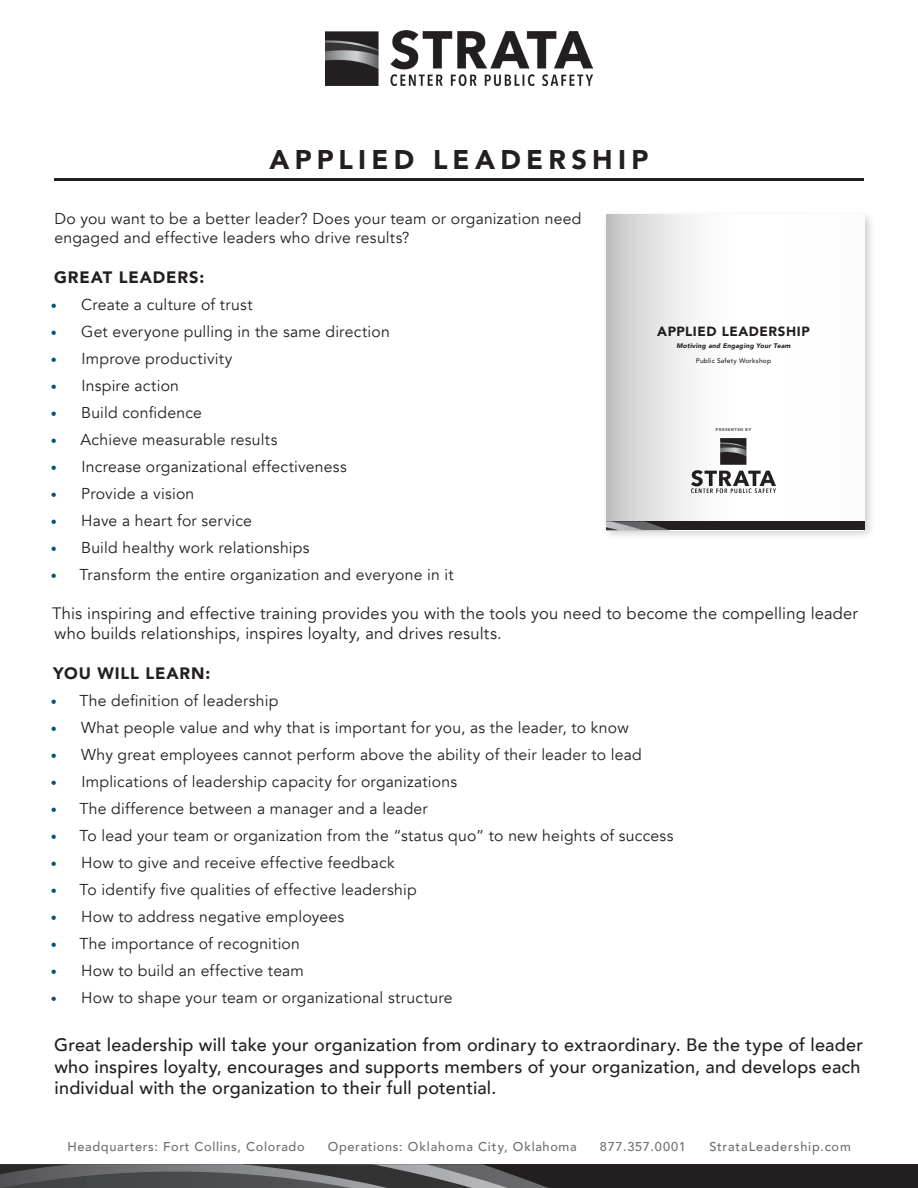
<style>
.page{position:relative;width:918px;height:1188px;background:#fff}
.page>*{position:absolute;margin:0;border:0;box-sizing:border-box;transform-origin:0 0}
.t1{font:900 27px "Avenir";letter-spacing:.195em;color:#231f20}
.t2{font:500 18px/21.6px "Avenir";letter-spacing:.01em;color:#231f20}
.t3{font:16.5px/19.8px "Avenir";letter-spacing:.01em;color:#231f20}
.t4{font:900 16.5px "Avenir";letter-spacing:.055em;color:#231f20}
.t5{font:15.75px/18.9px "Avenir";letter-spacing:.015em;color:#231f20}
.t6{font:900 13.35px "Avenir";letter-spacing:.045em;color:#231f20}
.t7{font:500 12.75px "Avenir";letter-spacing:.05em;color:#6d6e71}
.t8{font:italic 900 6.6px "Avenir";letter-spacing:.025em;color:#231f20}
.t9{font:500 6.6px "Avenir";letter-spacing:.025em;color:#231f20}
.t10{font:800 4.2px "Avenir Next";letter-spacing:.085em;color:#231f20}
.s1{font-size:12px;color:#005475}
</style>
<div class="page">
<img style="left:326px;top:31px;width:266px;height:54px">
<div style="left:0;top:1164px;width:918px;height:24px;background:#231f20"></div>
<svg style="left:0;top:1164px;width:548px;height:24px;background:#58595b"></svg>
<hr style="left:54px;top:179px;width:810px;height:2px;background:#231f20">
<div style="left:601px;top:210px;width:276px;height:331px;background:#231f20;opacity:.75"></div>
<svg style="left:606px;top:215px;width:259px;height:306px"></svg>
<img style="left:692px;top:439px;width:83px;height:54px">
<div style="left:606px;top:521px;width:259px;height:9px;background:#231f20"></div>
<svg style="left:606px;top:521px;width:63px;height:9px"></svg>
<p class="t1" style="left:269px;top:137px;width:381px">APPLIED LEADERSHIP</p>
<p class="t5" style="left:54px;top:209px;width:529px">Do you want to be a better leader? Does your team or organization need engaged and effective leaders who drive results?</p>
<p class="t4" style="left:54px;top:263px;width:152px">GREAT LEADERS:</p>
<p class="t5" style="left:51px;top:295px;width:203px"><span class="s1">•</span> Create a culture of trust</p>
<p class="t5" style="left:51px;top:322px;width:341px"><span class="s1">•</span> Get everyone pulling in the same direction</p>
<p class="t5" style="left:51px;top:349px;width:183px"><span class="s1">•</span> Improve productivity</p>
<p class="t5" style="left:51px;top:376px;width:130px"><span class="s1">•</span> Inspire action</p>
<p class="t5" style="left:51px;top:403px;width:153px"><span class="s1">•</span> Build confidence</p>
<p class="t5" style="left:51px;top:430px;width:228px"><span class="s1">•</span> Achieve measurable results</p>
<p class="t5" style="left:51px;top:457px;width:297px"><span class="s1">•</span> Increase organizational effectiveness</p>
<p class="t5" style="left:51px;top:484px;width:145px"><span class="s1">•</span> Provide a vision</p>
<p class="t5" style="left:51px;top:511px;width:203px"><span class="s1">•</span> Have a heart for service</p>
<p class="t5" style="left:51px;top:538px;width:260px"><span class="s1">•</span> Build healthy work relationships</p>
<p class="t5" style="left:51px;top:565px;width:405px"><span class="s1">•</span> Transform the entire organization and everyone in it</p>
<p class="t3" style="left:52px;top:604px;width:807px">This inspiring and effective training provides you with the tools you need to become the compelling leader who builds relationships, inspires loyalty, and drives results.</p>
<p class="t4" style="left:53px;top:659px;width:159px">YOU WILL LEARN:</p>
<p class="t5" style="left:51px;top:691px;width:229px"><span class="s1">•</span> The definition of leadership</p>
<p class="t5" style="left:51px;top:718px;width:579px"><span class="s1">•</span> What people value and why that is important for you, as the leader, to know</p>
<p class="t5" style="left:51px;top:745px;width:592px"><span class="s1">•</span> Why great employees cannot perform above the ability of their leader to lead</p>
<p class="t5" style="left:51px;top:772px;width:408px"><span class="s1">•</span> Implications of leadership capacity for organizations</p>
<p class="t5" style="left:51px;top:799px;width:379px"><span class="s1">•</span> The difference between a manager and a leader</p>
<p class="t5" style="left:51px;top:826px;width:624px"><span class="s1">•</span> To lead your team or organization from the “status quo” to new heights of success</p>
<p class="t5" style="left:51px;top:853px;width:345px"><span class="s1">•</span> How to give and receive effective feedback</p>
<p class="t5" style="left:51px;top:880px;width:367px"><span class="s1">•</span> To identify five qualities of effective leadership</p>
<p class="t5" style="left:51px;top:907px;width:295px"><span class="s1">•</span> How to address negative employees</p>
<p class="t5" style="left:51px;top:934px;width:251px"><span class="s1">•</span> The importance of recognition</p>
<p class="t5" style="left:51px;top:961px;width:255px"><span class="s1">•</span> How to build an effective team</p>
<p class="t5" style="left:51px;top:988px;width:403px"><span class="s1">•</span> How to shape your team or organizational structure</p>
<p class="t2" style="left:54px;top:1033px;width:810px">Great leadership will take your organization from ordinary to extraordinary. Be the type of leader who inspires loyalty, encourages and supports members of your organization, and develops each individual with the organization to their full potential.</p>
<p class="t6" style="left:657px;top:320px;width:154px">APPLIED LEADERSHIP</p>
<p class="t8" style="left:676px;top:341px;width:116px">Motiving and Engaging Your Team</p>
<p class="t9" style="left:696px;top:355px;width:77px">Public Safety Workshop</p>
<p class="t10" style="left:716px;top:427px;width:37px">PRESENTED BY</p>
<p class="t7" style="left:68px;top:1136px;width:239px">Headquarters: Fort Collins, Colorado</p>
<p class="t7" style="left:328px;top:1136px;width:250px">Operations: Oklahoma City, Oklahoma</p>
<p class="t7" style="left:600px;top:1136px;width:88px">877.357.0001</p>
<p class="t7" style="left:709px;top:1136px;width:143px">StrataLeadership.com</p>
</div>
